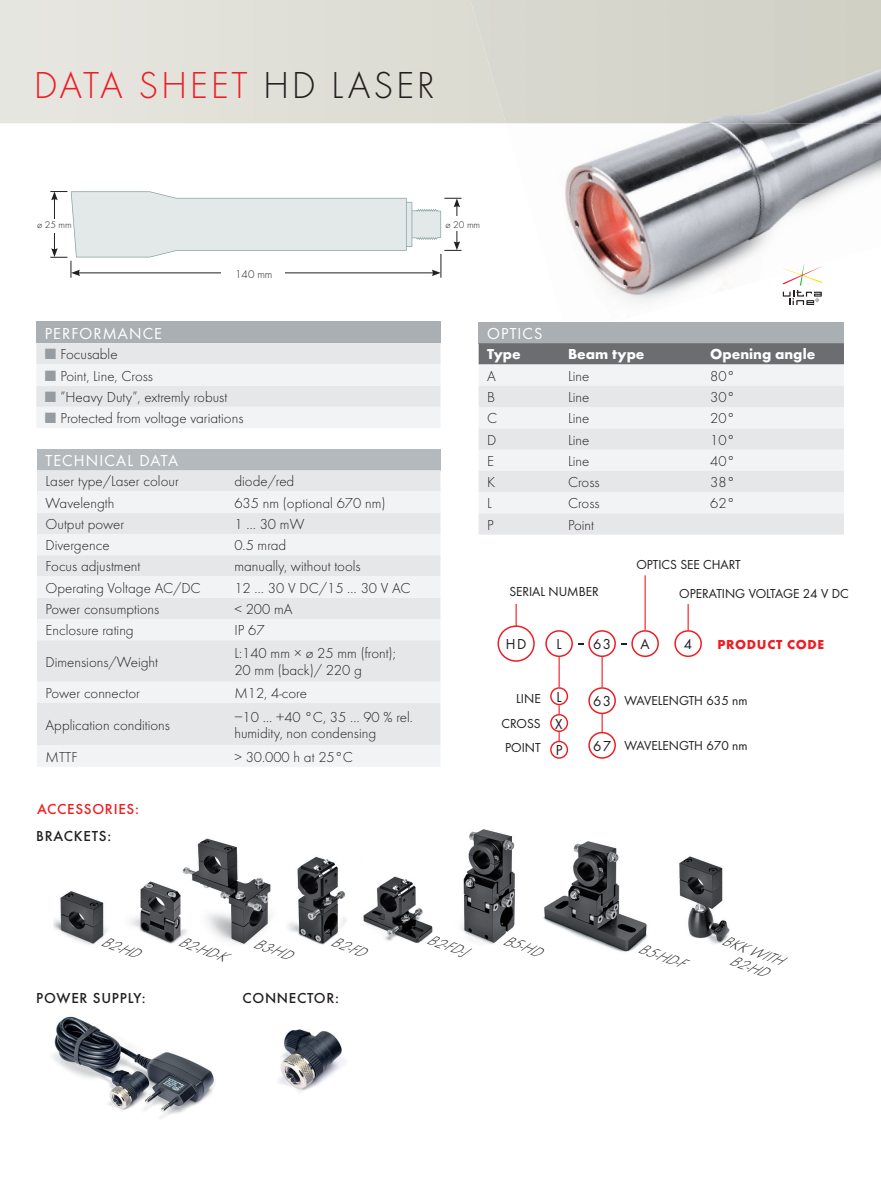
<style>
.page{position:relative;width:881px;height:1178px;background:#fff}
.page>*{position:absolute;margin:0;border:0;box-sizing:border-box;transform-origin:0 0}
.t1{font:300 39px "Futura";letter-spacing:.07em;color:#ee1d23}
.t2{font:16.5px "Futura Boo";letter-spacing:.07em;color:#fff}
.t3{font:300 15px/16.5px "Futura";color:#231f20}
.t4{font:italic 300 15px/16.5px "Futura";color:#231f20;text-align:center}
.t5{font:500 15px "Futura";letter-spacing:.05em;color:#231f20}
.t6{font:700 15px "Futura";color:#fff}
.t7{font:15px/26.7px "Futura Boo";letter-spacing:.1em;color:#231f20;text-align:justify}
.t8{font:500 15px "Futura";letter-spacing:.05em;color:#ee1d23}
.t9{font:13.5px/24.3px "Futura Boo";color:#231f20}
.t10{font:700 13.5px "Futura";letter-spacing:.05em;color:#ee1d23}
.t11{font:300 11.7px "Futura";color:#231f20}
.t12{font:300 10.2px "Futura";color:#231f20}
.s1{color:#231f20}
.s2{color:#979ca1}
</style>
<div class="page">
<div style="left:0;top:0;width:470px;height:123px;background:#e1e1d9"></div>
<img style="left:505px;top:123px;width:375px;height:213px">
<img style="left:470px;top:0;width:410px;height:123px">
<svg style="left:782px;top:264px;width:40px;height:41px"></svg>
<svg style="left:50px;top:191px;width:411px;height:87px"></svg>
<img style="left:130px;top:881px;width:51px;height:63px">
<img style="left:288px;top:856px;width:59px;height:89px">
<img style="left:461px;top:829px;width:54px;height:115px">
<img style="left:53px;top:891px;width:55px;height:54px">
<img style="left:181px;top:838px;width:90px;height:107px">
<img style="left:363px;top:876px;width:70px;height:67px">
<img style="left:278px;top:1029px;width:68px;height:64px">
<img style="left:53px;top:1016px;width:162px;height:103px">
<img style="left:543px;top:841px;width:104px;height:111px">
<img style="left:638px;top:945px;width:9px;height:7px">
<img style="left:679px;top:856px;width:51px;height:88px">
<div style="left:36px;top:322px;width:404px;height:21px;background:#aaafb4"></div>
<svg style="left:36px;top:343px;width:404px;height:85px"></svg>
<div style="left:478px;top:322px;width:365px;height:21px;background:#aaafb4"></div>
<div style="left:478px;top:343px;width:365px;height:21px;background:#6c6d70"></div>
<div style="left:478px;top:364px;width:365px;height:22px;background:#f2f3f4"></div>
<svg style="left:479px;top:386px;width:364px;height:149px;fill:#e6e7e9"></svg>
<div style="left:37px;top:449px;width:403px;height:21px;background:#b4b9bd"></div>
<div style="left:37px;top:470px;width:403px;height:21px;background:#e6e7e9"></div>
<svg style="left:37px;top:491px;width:403px;height:275px;fill:#e6e7e9"></svg>
<div style="left:497px;top:625px;width:37px;height:37px;border:2px solid #ee1d23;border-radius:50%"></div>
<div style="left:588px;top:630px;width:27px;height:27px;border:2px solid #ee1d23;border-radius:50%"></div>
<div style="left:588px;top:687px;width:27px;height:27px;border:2px solid #ee1d23;border-radius:50%"></div>
<div style="left:588px;top:732px;width:27px;height:27px;border:2px solid #ee1d23;border-radius:50%"></div>
<div style="left:631px;top:630px;width:27px;height:27px;border:2px solid #ee1d23;border-radius:50%"></div>
<div style="left:674px;top:630px;width:27px;height:27px;border:2px solid #ee1d23;border-radius:50%"></div>
<svg style="left:515px;top:604px;width:1px;height:22px"></svg>
<div style="left:550px;top:687px;width:18px;height:18px;border:1px solid #ee1d23;border-radius:50%"></div>
<div style="left:550px;top:714px;width:18px;height:18px;border:1px solid #ee1d23;border-radius:50%"></div>
<div style="left:550px;top:741px;width:18px;height:18px;border:1px solid #ee1d23;border-radius:50%"></div>
<div style="left:545px;top:630px;width:27px;height:27px;border:2px solid #ee1d23;border-radius:50%"></div>
<hr style="left:558px;top:657px;width:1px;height:30px;background:#ee1d23">
<hr style="left:601px;top:657px;width:1px;height:30px;background:#ee1d23">
<svg style="left:601px;top:714px;width:1px;height:18px"></svg>
<hr style="left:644px;top:575px;width:1px;height:55px;background:#ee1d23">
<svg style="left:687px;top:604px;width:1px;height:26px"></svg>
<h1 class="t1" style="left:34px;top:63px;width:402px">DATA SHEET <span class="s1">HD LASER</span></h1>
<p class="t12" style="left:37px;top:219px;width:36px">ø 25 mm</p>
<p class="t12" style="left:445px;top:219px;width:36px">ø 20 mm</p>
<p class="t11" style="left:235px;top:268px;width:39px">140 mm</p>
<p class="t2" style="left:45px;top:323px;width:119px">PERFORMANCE</p>
<p class="t3" style="left:45px;top:346px;width:74px"><span class="s2">■</span> Focusable</p>
<p class="t3" style="left:45px;top:367px;width:110px"><span class="s2">■</span> Point, Line, Cross</p>
<p class="t3" style="left:45px;top:389px;width:184px"><span class="s2">■</span> ”Heavy Duty”, extremly robust</p>
<p class="t3" style="left:45px;top:410px;width:200px"><span class="s2">■</span> Protected from voltage variations</p>
<p class="t2" style="left:45px;top:450px;width:134px">TECHNICAL DATA</p>
<p class="t3" style="left:45px;top:473px;width:135px">Laser type/Laser colour</p>
<p class="t3" style="left:234px;top:473px;width:61px">diode/red</p>
<p class="t3" style="left:45px;top:494px;width:70px">Wavelength</p>
<p class="t3" style="left:234px;top:494px;width:152px">635 nm (optional 670 nm)</p>
<p class="t3" style="left:45px;top:516px;width:80px">Output power</p>
<p class="t3" style="left:234px;top:516px;width:71px">1 … 30 mW</p>
<p class="t3" style="left:45px;top:537px;width:66px">Divergence</p>
<p class="t3" style="left:234px;top:537px;width:53px">0.5 mrad</p>
<p class="t3" style="left:45px;top:558px;width:96px">Focus adjustment</p>
<p class="t3" style="left:234px;top:558px;width:128px">manually, without tools</p>
<p class="t3" style="left:45px;top:579px;width:157px">Operating Voltage AC/DC</p>
<p class="t3" style="left:234px;top:579px;width:178px">12 … 30 V DC/15 … 30 V AC</p>
<p class="t3" style="left:45px;top:601px;width:115px">Power consumptions</p>
<p class="t3" style="left:234px;top:601px;width:60px">&lt; 200 mA</p>
<p class="t3" style="left:45px;top:622px;width:90px">Enclosure rating</p>
<p class="t3" style="left:234px;top:622px;width:32px">IP 67</p>
<p class="t3" style="left:45px;top:653px;width:114px">Dimensions/Weight</p>
<p class="t3" style="left:234px;top:645px;width:163px">L:140 mm × ø 25 mm (front);<br>20 mm (back)/ 220 g</p>
<p class="t3" style="left:45px;top:685px;width:96px">Power connector</p>
<p class="t3" style="left:234px;top:685px;width:74px">M12, 4-core</p>
<p class="t3" style="left:45px;top:717px;width:126px">Application conditions</p>
<p class="t3" style="left:234px;top:708px;width:180px">−10 … +40 °C, 35 … 90 % rel. humidity, non condensing</p>
<p class="t3" style="left:45px;top:749px;width:33px">MTTF</p>
<p class="t3" style="left:234px;top:749px;width:120px">&gt; 30.000 h at 25°C</p>
<p class="t8" style="left:37px;top:800px;width:103px">ACCESSORIES:</p>
<p class="t5" style="left:36px;top:827px;width:76px">BRACKETS:</p>
<p class="t2" style="left:487px;top:323px;width:57px">OPTICS</p>
<p class="t6" style="left:487px;top:344px;width:35px">Type</p>
<p class="t6" style="left:567px;top:344px;width:78px">Beam type</p>
<p class="t6" style="left:710px;top:344px;width:106px">Opening angle</p>
<p class="t3" style="left:487px;top:368px;width:10px">A</p>
<p class="t3" style="left:567px;top:368px;width:23px">Line</p>
<p class="t3" style="left:710px;top:368px;width:26px">80°</p>
<p class="t3" style="left:487px;top:389px;width:9px">B</p>
<p class="t3" style="left:567px;top:389px;width:23px">Line</p>
<p class="t3" style="left:710px;top:389px;width:26px">30°</p>
<p class="t3" style="left:487px;top:410px;width:12px">C</p>
<p class="t3" style="left:567px;top:410px;width:23px">Line</p>
<p class="t3" style="left:710px;top:410px;width:26px">20°</p>
<p class="t3" style="left:487px;top:431px;width:11px">D</p>
<p class="t3" style="left:567px;top:431px;width:23px">Line</p>
<p class="t3" style="left:710px;top:431px;width:26px">10°</p>
<p class="t3" style="left:487px;top:453px;width:8px">E</p>
<p class="t3" style="left:567px;top:453px;width:23px">Line</p>
<p class="t3" style="left:710px;top:453px;width:26px">40°</p>
<p class="t3" style="left:487px;top:474px;width:10px">K</p>
<p class="t3" style="left:567px;top:474px;width:33px">Cross</p>
<p class="t3" style="left:710px;top:474px;width:26px">38°</p>
<p class="t3" style="left:487px;top:495px;width:6px">L</p>
<p class="t3" style="left:567px;top:495px;width:33px">Cross</p>
<p class="t3" style="left:710px;top:495px;width:26px">62°</p>
<p class="t3" style="left:487px;top:516px;width:8px">P</p>
<p class="t3" style="left:567px;top:516px;width:27px">Point</p>
<p class="t9" style="left:636px;top:552px;width:106px">OPTICS SEE CHART</p>
<p class="t9" style="left:509px;top:579px;width:91px">SERIAL NUMBER</p>
<p class="t7" style="left:505px;top:631px;width:22px">HD</p>
<p class="t7" style="left:556px;top:631px;width:7px">L</p>
<p class="t7" style="left:593px;top:631px;width:20px">63</p>
<p class="t7" style="left:640px;top:631px;width:11px">A</p>
<p class="t9" style="left:679px;top:581px;width:171px">OPERATING VOLTAGE 24 V DC</p>
<p class="t7" style="left:683px;top:631px;width:10px">4</p>
<p class="t10" style="left:717px;top:636px;width:108px">PRODUCT CODE</p>
<p class="t7" style="left:555px;top:683px;width:9px">L X P</p>
<p class="t7" style="left:593px;top:688px;width:20px">63</p>
<p class="t9" style="left:516px;top:686px;width:26px">LINE</p>
<p class="t9" style="left:624px;top:688px;width:124px">WAVELENGTH 635 nm</p>
<p class="t9" style="left:624px;top:733px;width:124px">WAVELENGTH 670 nm</p>
<p class="t9" style="left:501px;top:711px;width:41px">CROSS<br>POINT</p>
<p class="t7" style="left:593px;top:732px;width:20px">67</p>
<p class="t4" style="left:104px;top:933px;width:40px;rotate:20deg">B2-HD</p>
<p class="t4" style="left:182px;top:933px;width:50px;rotate:20deg">B2-HD-K</p>
<p class="t4" style="left:257px;top:934px;width:40px;rotate:20deg">B3-HD</p>
<p class="t4" style="left:334px;top:933px;width:36px;rotate:20deg">B2-FD</p>
<p class="t4" style="left:430px;top:930px;width:42px;rotate:20deg">B2-FD-J</p>
<p class="t4" style="left:506px;top:931px;width:40px;rotate:20deg">B5-HD</p>
<p class="t4" style="left:641px;top:940px;width:48px;rotate:20deg">B5-HD-F</p>
<p class="t5" style="left:36px;top:989px;width:111px">POWER SUPPLY:</p>
<p class="t5" style="left:242px;top:989px;width:98px">CONNECTOR:</p>
<p class="t4" style="left:725px;top:932px;width:64px;rotate:20deg">BKK WITH<br>B2-HD</p>
</div>
